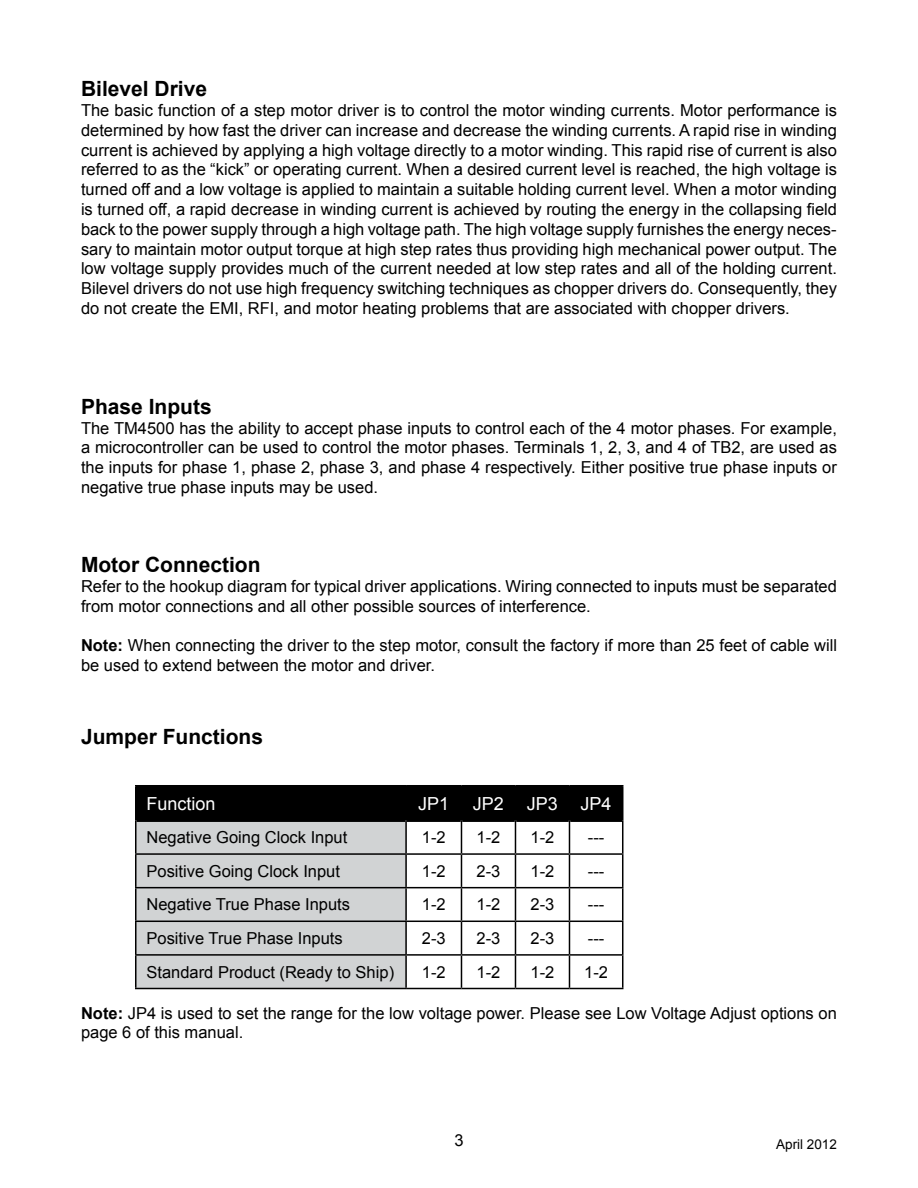
<style>
.page{position:relative;width:918px;height:1188px;background:#fff}
.page>*{position:absolute;margin:0;border:0;box-sizing:border-box;transform-origin:0 0}
.t1{font:700 21px "Arial";color:#000}
.t2{font:18px "Arial";color:#fff}
.t3{font:16.5px/19.8px "Arial";color:#000}
.t4{font:13.5px "Arial";color:#000}
.s1{font-weight:700}
</style>
<div class="page">
<div style="left:136px;top:786px;width:486px;height:33px;background:#000"></div>
<div style="left:136px;top:822px;width:269px;height:166px;background:#d1d3d4"></div>
<hr style="left:135px;top:785px;width:271px;height:1px;background:#000">
<hr style="left:406px;top:785px;width:55px;height:1px;background:#000">
<hr style="left:461px;top:785px;width:54px;height:1px;background:#000">
<hr style="left:515px;top:785px;width:54px;height:1px;background:#000">
<hr style="left:569px;top:785px;width:54px;height:1px;background:#000">
<hr style="left:136px;top:819px;width:269px;height:3px;background:#000">
<hr style="left:407px;top:819px;width:54px;height:3px;background:#000">
<hr style="left:462px;top:819px;width:53px;height:3px;background:#000">
<hr style="left:516px;top:819px;width:53px;height:3px;background:#000">
<hr style="left:570px;top:819px;width:52px;height:3px;background:#000">
<hr style="left:135px;top:853px;width:271px;height:2px;background:#000">
<hr style="left:406px;top:853px;width:55px;height:2px;background:#000">
<hr style="left:461px;top:853px;width:54px;height:2px;background:#000">
<hr style="left:515px;top:853px;width:54px;height:2px;background:#000">
<hr style="left:569px;top:853px;width:54px;height:2px;background:#000">
<hr style="left:135px;top:887px;width:271px;height:1px;background:#000">
<hr style="left:406px;top:887px;width:55px;height:1px;background:#000">
<hr style="left:461px;top:887px;width:54px;height:1px;background:#000">
<hr style="left:515px;top:887px;width:54px;height:1px;background:#000">
<hr style="left:569px;top:887px;width:54px;height:1px;background:#000">
<hr style="left:135px;top:921px;width:271px;height:1px;background:#000">
<hr style="left:406px;top:921px;width:55px;height:1px;background:#000">
<hr style="left:461px;top:921px;width:54px;height:1px;background:#000">
<hr style="left:515px;top:921px;width:54px;height:1px;background:#000">
<hr style="left:569px;top:921px;width:54px;height:1px;background:#000">
<hr style="left:135px;top:954px;width:271px;height:2px;background:#000">
<hr style="left:406px;top:954px;width:55px;height:2px;background:#000">
<hr style="left:461px;top:954px;width:54px;height:2px;background:#000">
<hr style="left:515px;top:954px;width:54px;height:2px;background:#000">
<hr style="left:569px;top:954px;width:54px;height:2px;background:#000">
<hr style="left:135px;top:988px;width:271px;height:1px;background:#000">
<hr style="left:406px;top:988px;width:55px;height:1px;background:#000">
<hr style="left:461px;top:988px;width:54px;height:1px;background:#000">
<hr style="left:515px;top:988px;width:54px;height:1px;background:#000">
<hr style="left:569px;top:988px;width:54px;height:1px;background:#000">
<hr style="left:135px;top:786px;width:1px;height:34px;background:#000">
<hr style="left:135px;top:820px;width:1px;height:33px;background:#000">
<hr style="left:135px;top:855px;width:1px;height:32px;background:#000">
<hr style="left:135px;top:888px;width:1px;height:33px;background:#000">
<hr style="left:135px;top:922px;width:1px;height:32px;background:#000">
<hr style="left:135px;top:956px;width:1px;height:32px;background:#000">
<hr style="left:405px;top:786px;width:2px;height:34px;background:#000">
<hr style="left:461px;top:786px;width:1px;height:34px;background:#000">
<hr style="left:515px;top:786px;width:1px;height:34px;background:#000">
<hr style="left:569px;top:786px;width:1px;height:34px;background:#000">
<hr style="left:622px;top:786px;width:1px;height:34px;background:#000">
<hr style="left:405px;top:820px;width:2px;height:33px;background:#000">
<hr style="left:461px;top:820px;width:1px;height:33px;background:#000">
<hr style="left:515px;top:820px;width:1px;height:33px;background:#000">
<hr style="left:569px;top:820px;width:1px;height:33px;background:#000">
<hr style="left:622px;top:820px;width:1px;height:33px;background:#000">
<hr style="left:405px;top:855px;width:2px;height:32px;background:#000">
<hr style="left:461px;top:855px;width:1px;height:32px;background:#000">
<hr style="left:515px;top:855px;width:1px;height:32px;background:#000">
<hr style="left:569px;top:855px;width:1px;height:32px;background:#000">
<hr style="left:622px;top:855px;width:1px;height:32px;background:#000">
<hr style="left:405px;top:888px;width:2px;height:33px;background:#000">
<hr style="left:461px;top:888px;width:1px;height:33px;background:#000">
<hr style="left:515px;top:888px;width:1px;height:33px;background:#000">
<hr style="left:569px;top:888px;width:1px;height:33px;background:#000">
<hr style="left:622px;top:888px;width:1px;height:33px;background:#000">
<hr style="left:405px;top:922px;width:2px;height:32px;background:#000">
<hr style="left:461px;top:922px;width:1px;height:32px;background:#000">
<hr style="left:515px;top:922px;width:1px;height:32px;background:#000">
<hr style="left:569px;top:922px;width:1px;height:32px;background:#000">
<hr style="left:622px;top:922px;width:1px;height:32px;background:#000">
<hr style="left:405px;top:956px;width:2px;height:32px;background:#000">
<hr style="left:461px;top:956px;width:1px;height:32px;background:#000">
<hr style="left:515px;top:956px;width:1px;height:32px;background:#000">
<hr style="left:569px;top:956px;width:1px;height:32px;background:#000">
<hr style="left:622px;top:956px;width:1px;height:32px;background:#000">
<p class="t1" style="left:81px;top:75px;width:128px">Bilevel Drive</p>
<p class="t3" style="left:81px;top:101px;width:758px;text-align:justify">The basic function of a step motor driver is to control the motor winding currents. Motor performance is determined by how fast the driver can increase and decrease the winding currents. A rapid rise in winding current is achieved by applying a high voltage directly to a motor winding. This rapid rise of current is also referred to as the “kick” or operating current. When a desired current level is reached, the high voltage is turned off and a low voltage is applied to maintain a suitable holding current level. When a motor winding is turned off, a rapid decrease in winding current is achieved by routing the energy in the collapsing field back to the power supply through a high voltage path. The high voltage supply furnishes the energy neces&shy;sary to maintain motor output torque at high step rates thus providing high mechanical power output. The low voltage supply provides much of the current needed at low step rates and all of the holding current.<br>Bilevel drivers do not use high frequency switching techniques as chopper drivers do. Consequently, they do not create the EMI, RFI, and motor heating problems that are associated with chopper drivers.</p>
<p class="t1" style="left:81px;top:392px;width:132px">Phase Inputs</p>
<p class="t3" style="left:81px;top:418px;width:757px;text-align:justify">The TM4500 has the ability to accept phase inputs to control each of the 4 motor phases. For example, a microcontroller can be used to control the motor phases. Terminals 1, 2, 3, and 4 of TB2, are used as the inputs for phase 1, phase 2, phase 3, and phase 4 respectively. Either positive true phase inputs or negative true phase inputs may be used.</p>
<p class="t1" style="left:81px;top:551px;width:181px">Motor Connection</p>
<p class="t3" style="left:81px;top:576px;width:757px">Refer to the hookup diagram for typical driver applications. Wiring connected to inputs must be separated from motor connections and all other possible sources of interference.</p>
<p class="t3" style="left:81px;top:636px;width:758px"><span class="s1">Note:</span> When connecting the driver to the step motor, consult the factory if more than 25 feet of cable will be used to extend between the motor and driver.</p>
<p class="t1" style="left:81px;top:723px;width:184px">Jumper Functions</p>
<p class="t2" style="left:147px;top:792px;width:71px">Function</p>
<p class="t2" style="left:418px;top:792px;width:33px">JP1</p>
<p class="t2" style="left:473px;top:792px;width:33px">JP2</p>
<p class="t2" style="left:527px;top:792px;width:33px">JP3</p>
<p class="t2" style="left:581px;top:792px;width:33px">JP4</p>
<p class="t3" style="left:147px;top:828px;width:202px">Negative Going Clock Input</p>
<p class="t3" style="left:422px;top:828px;width:25px">1-2</p>
<p class="t3" style="left:477px;top:828px;width:25px">1-2</p>
<p class="t3" style="left:531px;top:828px;width:25px">1-2</p>
<p class="t3" style="left:588px;top:828px;width:18px">---</p>
<p class="t3" style="left:147px;top:861px;width:195px">Positive Going Clock Input</p>
<p class="t3" style="left:422px;top:861px;width:25px">1-2</p>
<p class="t3" style="left:477px;top:861px;width:25px">2-3</p>
<p class="t3" style="left:531px;top:861px;width:25px">1-2</p>
<p class="t3" style="left:588px;top:861px;width:18px">---</p>
<p class="t3" style="left:147px;top:895px;width:205px">Negative True Phase Inputs</p>
<p class="t3" style="left:422px;top:895px;width:25px">1-2</p>
<p class="t3" style="left:477px;top:895px;width:25px">1-2</p>
<p class="t3" style="left:531px;top:895px;width:25px">2-3</p>
<p class="t3" style="left:588px;top:895px;width:18px">---</p>
<p class="t3" style="left:147px;top:929px;width:198px">Positive True Phase Inputs</p>
<p class="t3" style="left:422px;top:929px;width:25px">2-3</p>
<p class="t3" style="left:477px;top:929px;width:25px">2-3</p>
<p class="t3" style="left:531px;top:929px;width:25px">2-3</p>
<p class="t3" style="left:588px;top:929px;width:18px">---</p>
<p class="t3" style="left:147px;top:962px;width:249px">Standard Product (Ready to Ship)</p>
<p class="t3" style="left:422px;top:962px;width:25px">1-2</p>
<p class="t3" style="left:477px;top:962px;width:25px">1-2</p>
<p class="t3" style="left:531px;top:962px;width:25px">1-2</p>
<p class="t3" style="left:584px;top:962px;width:25px">1-2</p>
<p class="t3" style="left:81px;top:1003px;width:757px"><span class="s1">Note:</span> JP4 is used to set the range for the low voltage power. Please see Low Voltage Adjust options on page 6 of this manual.</p>
<p class="t3" style="left:454px;top:1130px;width:11px">3</p>
<p class="t4" style="left:776px;top:1136px;width:62px">April 2012</p>
</div>
